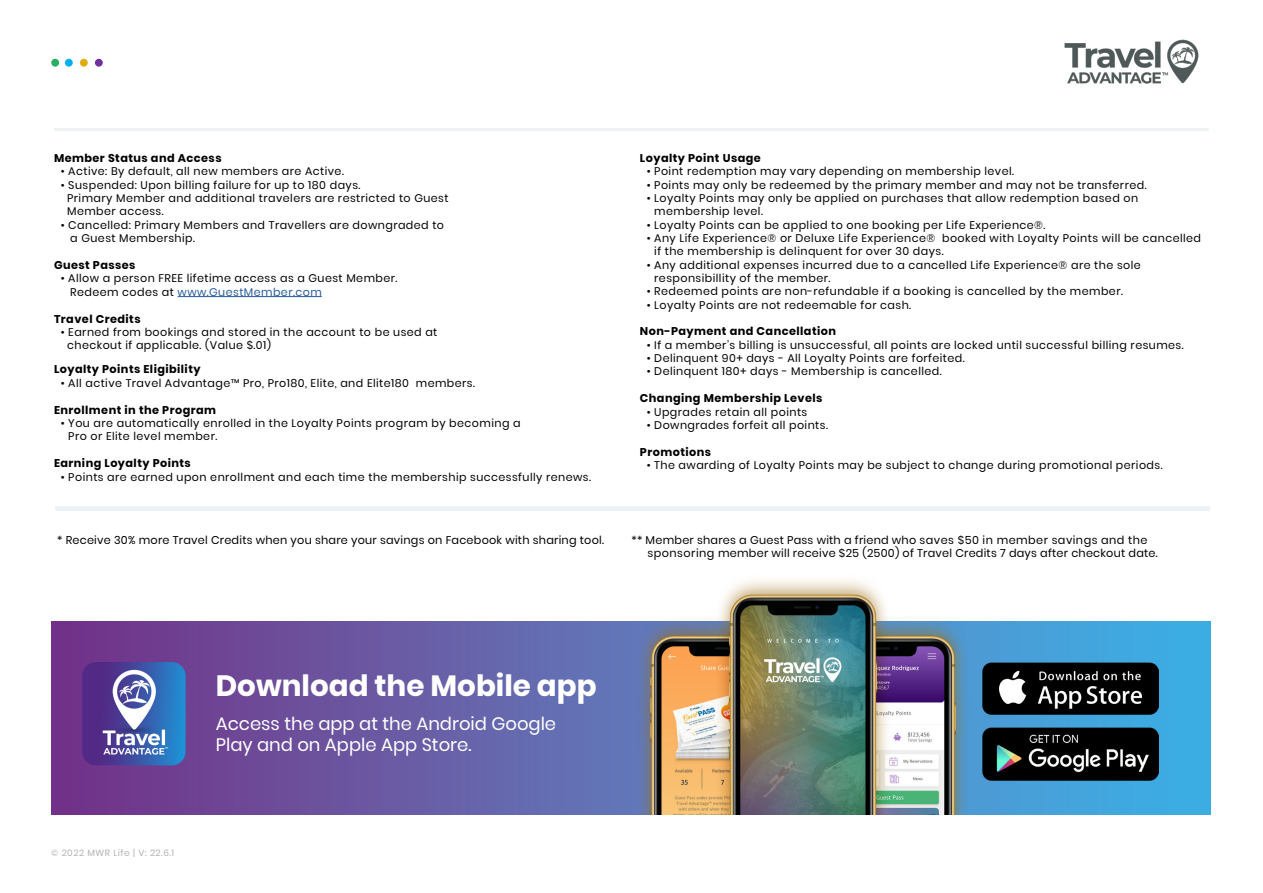
<style>
.page{position:relative;width:1263px;height:893px;background:#fff}
.page>*{position:absolute;margin:0;border:0;box-sizing:border-box;transform-origin:0 0}
.t1{font:700 29.4px "Poppins";color:#fff}
.t2{font:18px/21.6px "Poppins";color:#fff}
.t3{font:11.25px/13.5px "Poppins";letter-spacing:.02em;color:#000}
.t4{font:700 11.25px "Poppins";letter-spacing:.04em;color:#000}
.t5{font:11.1px/13.4px "Poppins";letter-spacing:.04em;color:#000}
.t6{font:9px "Poppins";letter-spacing:.06em;color:#b3b2b2}
.s1{color:#275b9b}
</style>
<div class="page">
<div style="left:51px;top:59px;width:8px;height:8px;background:#27ae60;border-radius:50%"></div>
<div style="left:65px;top:59px;width:8px;height:8px;background:#01b0f1;border-radius:50%"></div>
<div style="left:80px;top:59px;width:8px;height:8px;background:#e1ac0b;border-radius:50%"></div>
<div style="left:95px;top:59px;width:8px;height:8px;background:#7030a0;border-radius:50%"></div>
<img style="left:1064px;top:39px;width:134px;height:45px">
<hr style="left:178px;top:296px;width:144px;height:1px;background:#275b9b">
<hr style="left:54px;top:128px;width:1155px;height:2px;background:#ecf2f6">
<hr style="left:55px;top:506px;width:1155px;height:4px;background:#ecf2f6">
<svg style="left:51px;top:621px;width:1159px;height:193px;background:#6166ad"></svg>
<img style="left:625px;top:580px;width:356px;height:234px">
<img style="left:983px;top:662px;width:176px;height:53px">
<img style="left:983px;top:727px;width:176px;height:53px">
<img style="left:82px;top:662px;width:104px;height:103px">
<p class="t4" style="left:54px;top:152px;width:169px">Member Status and Access</p>
<p class="t5" style="left:61px;top:165px;width:285px">• Active: By default, all new members are Active.</p>
<p class="t5" style="left:67px;top:178px;width:383px;text-indent:-6px">• Suspended: Upon billing failure for up to 180 days.<br>Primary Member and additional travelers are restricted to Guest<br>Member access.</p>
<p class="t5" style="left:70px;top:218px;width:375px;text-indent:-10px">• Cancelled: Primary Members and Travellers are downgraded to a Guest Membership.</p>
<p class="t4" style="left:54px;top:258px;width:83px">Guest Passes</p>
<p class="t5" style="left:70px;top:272px;width:329px;text-indent:-10px">• Allow a person FREE lifetime access as a Guest Member.<br>Redeem codes at <span class="s1">www.GuestMember.com</span></p>
<p class="t4" style="left:54px;top:312px;width:88px">Travel Credits</p>
<p class="t5" style="left:67px;top:326px;width:372px;text-indent:-6px">• Earned from bookings and stored in the account to be used at checkout if applicable. (Value $.01)</p>
<p class="t4" style="left:54px;top:363px;width:148px">Loyalty Points Eligibility</p>
<p class="t5" style="left:61px;top:376px;width:416px">• All active Travel Advantage™ Pro, Pro180, Elite, and Elite180 members.</p>
<p class="t4" style="left:54px;top:403px;width:164px">Enrollment in the Program</p>
<p class="t5" style="left:68px;top:417px;width:454px;text-indent:-8px">• You are automatically enrolled in the Loyalty Points program by becoming a<br>Pro or Elite level member.</p>
<p class="t4" style="left:54px;top:457px;width:138px">Earning Loyalty Points</p>
<p class="t5" style="left:61px;top:470px;width:532px">• Points are earned upon enrollment and each time the membership successfully renews.</p>
<p class="t3" style="left:57px;top:533px;width:548px">* Receive 30% more Travel Credits when you share your savings on Facebook with sharing tool.</p>
<p class="t4" style="left:640px;top:152px;width:122px">Loyalty Point Usage</p>
<p class="t5" style="left:647px;top:165px;width:369px">• Point redemption may vary depending on membership level.</p>
<p class="t5" style="left:647px;top:178px;width:501px">• Points may only be redeemed by the primary member and may not be transferred.</p>
<p class="t5" style="left:654px;top:191px;width:485px;text-indent:-8px">• Loyalty Points may only be applied on purchases that allow redemption based on membership level.</p>
<p class="t5" style="left:647px;top:218px;width:400px">• Loyalty Points can be applied to one booking per Life Experience®.</p>
<p class="t5" style="left:654px;top:231px;width:548px;text-indent:-8px">• Any Life Experience® or Deluxe Life Experience® booked with Loyalty Points will be cancelled if the membership is delinquent for over 30 days.</p>
<p class="t5" style="left:654px;top:258px;width:488px;text-indent:-8px">• Any additional expenses incurred due to a cancelled Life Experience® are the sole responsibillity of the member.</p>
<p class="t5" style="left:647px;top:285px;width:478px">• Redeemed points are non-refundable if a booking is cancelled by the member.</p>
<p class="t5" style="left:647px;top:298px;width:266px">• Loyalty Points are not redeemable for cash.</p>
<p class="t4" style="left:640px;top:325px;width:198px">Non-Payment and Cancellation</p>
<p class="t5" style="left:647px;top:338px;width:538px">• If a member’s billing is unsuccessful, all points are locked until successful billing resumes.</p>
<p class="t5" style="left:647px;top:351px;width:320px">• Delinquent 90+ days - All Loyalty Points are forfeited.</p>
<p class="t5" style="left:647px;top:365px;width:296px">• Delinquent 180+ days - Membership is cancelled.</p>
<p class="t4" style="left:640px;top:392px;width:184px">Changing Membership Levels</p>
<p class="t5" style="left:647px;top:405px;width:162px">• Upgrades retain all points</p>
<p class="t5" style="left:647px;top:418px;width:183px">• Downgrades forfeit all points.</p>
<p class="t4" style="left:640px;top:445px;width:73px">Promotions</p>
<p class="t5" style="left:647px;top:459px;width:517px">• The awarding of Loyalty Points may be subject to change during promotional periods.</p>
<p class="t3" style="left:648px;top:533px;width:512px;text-indent:-16px">** Member shares a Guest Pass with a friend who saves $50 in member savings and the sponsoring member will receive $25 (2500) of Travel Credits 7 days after checkout date.</p>
<p class="t6" style="left:51px;top:847px;width:124px">© 2022 MWR Life | V: 22.6.1</p>
<h1 class="t1" style="left:216px;top:669px;width:382px">Download the Mobile app</h1>
<h2 class="t2" style="left:216px;top:713px;width:342px">Access the app at the Android Google<br>Play and on Apple App Store.</h2>
</div>
